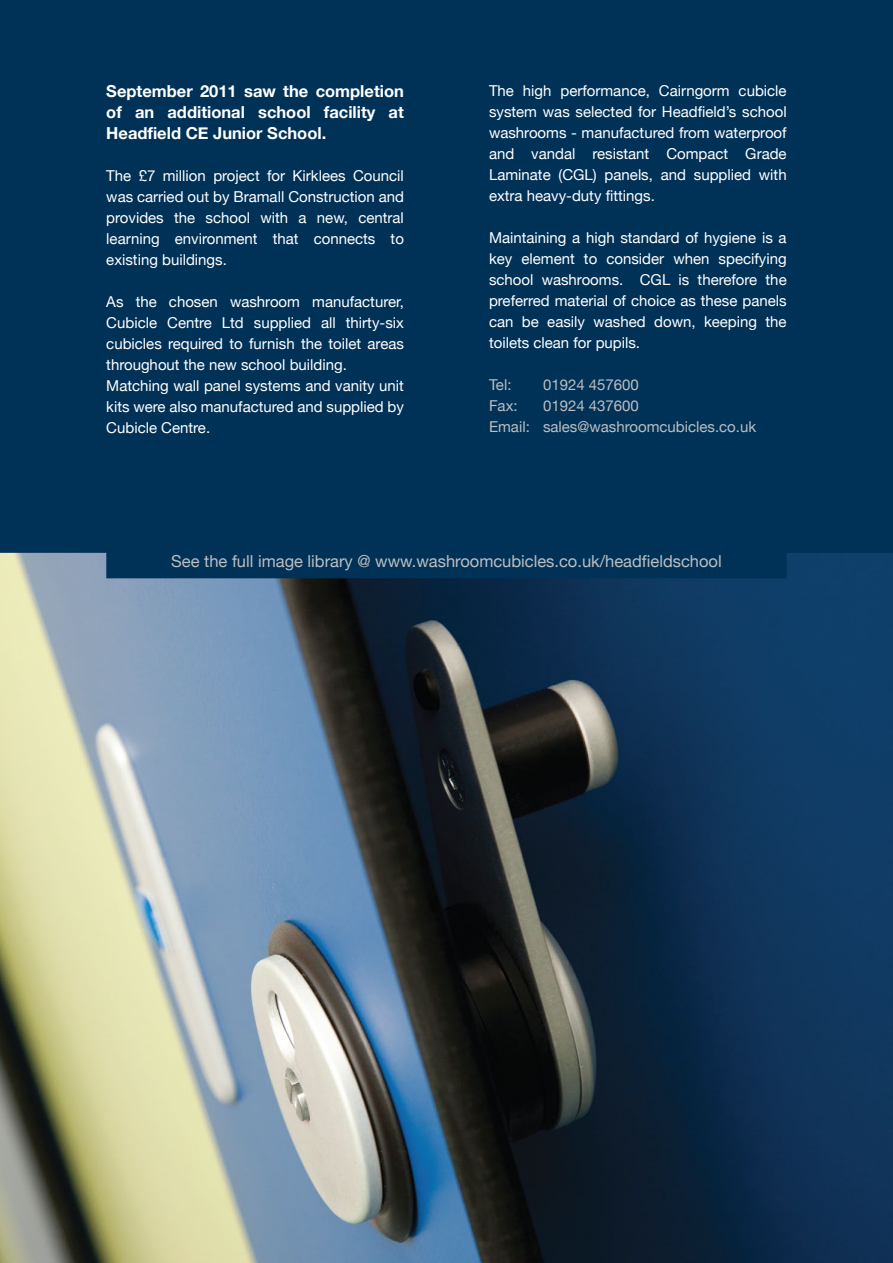
<style>
.page{position:relative;width:893px;height:1263px;background:#fff}
.page>*{position:absolute;margin:0;border:0;box-sizing:border-box;transform-origin:0 0}
.t1{font:700 16.5px/21px "Helvetica Neue";color:#fff;text-align:justify}
.t2{font:16.5px "Helvetica Neue";color:#bcbec0}
.t3{font:15px/21px "Helvetica Neue";color:#fff;text-align:justify}
.t4{font:15px/21px "Helvetica Neue";color:#bcbec0}
</style>
<div class="page">
<img style="left:0;top:578px;width:893px;height:685px">
<div style="left:0;top:0;width:893px;height:578px;background:#003157"></div>
<p class="t1" style="left:106px;top:80px;width:299px">September 2011 saw the completion of an additional school facility at Headfield CE Junior School.</p>
<p class="t3" style="left:106px;top:165px;width:299px">The £7 million project for Kirklees Council was carried out by Bramall Construction and provides the school with a new, central learning environment that connects to existing buildings.</p>
<p class="t3" style="left:106px;top:291px;width:299px;text-align:left">As the chosen washroom manufacturer, Cubicle Centre Ltd supplied all thirty-six cubicles required to furnish the toilet areas throughout the new school building.<br>Matching wall panel systems and vanity unit kits were also manufactured and supplied by Cubicle Centre.</p>
<p class="t3" style="left:489px;top:80px;width:299px">The high performance, Cairngorm cubicle system was selected for Headfield’s school washrooms - manufactured from waterproof and vandal resistant Compact Grade Laminate (CGL) panels, and supplied with extra heavy-duty fittings.</p>
<p class="t3" style="left:489px;top:227px;width:299px">Maintaining a high standard of hygiene is a key element to consider when specifying school washrooms. CGL is therefore the preferred material of choice as these panels can be easily washed down, keeping the toilets clean for pupils.</p>
<p class="t4" style="left:489px;top:374px;width:24px">Tel:</p>
<p class="t4" style="left:543px;top:374px;width:97px">01924 457600</p>
<p class="t4" style="left:489px;top:395px;width:30px">Fax:</p>
<p class="t4" style="left:489px;top:395px;width:269px;text-indent:54px">01924 437600<br>Email: sales@washroomcubicles.co.uk</p>
<p class="t2" style="left:171px;top:551px;width:552px">See the full image library @ www.washroomcubicles.co.uk/headfieldschool</p>
</div>
